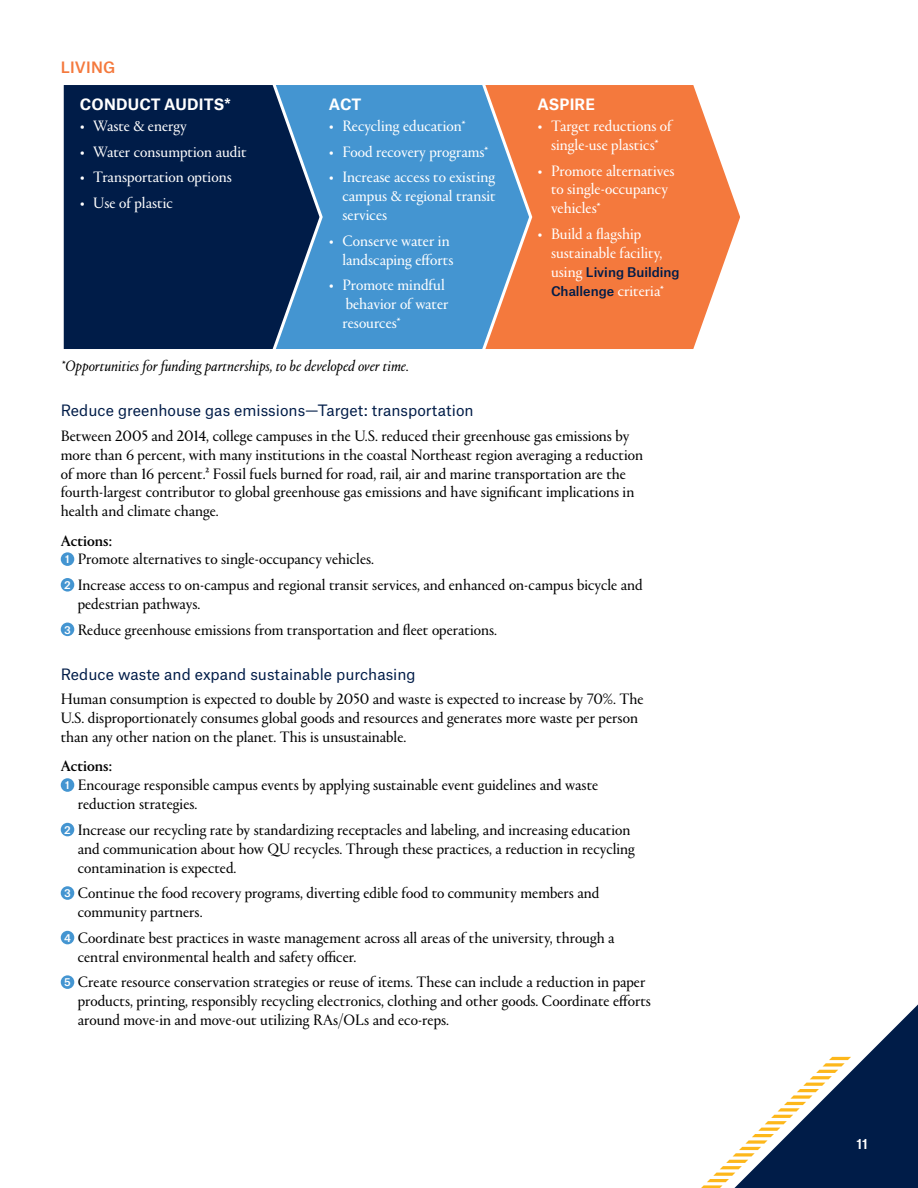
<style>
.page{position:relative;width:918px;height:1188px;background:#fff}
.page>*{position:absolute;margin:0;border:0;box-sizing:border-box;transform-origin:0 0}
.Bullet{font:15.75px/18.9px "Portrait Q";color:#000}
.Body{font:15.75px/18.9px "Portrait Q";color:#000}
.Bullet-2{font:15.75px/18.9px "Portrait Q";color:#fff}
.Body-2{font:italic 15.75px "Portrait Q";color:#000}
.Body-3{font:500 15.75px "Portrait Q";color:#000}
.Subhead_2{font:15px "Atlas Grotesk";color:#001c48}
.Subhead{font:700 15px "Atlas Grotesk";letter-spacing:.01em;color:#fff}
.Subhead-2{font:500 15px "Atlas Grotesk";letter-spacing:.01em;color:#f4793d}
.t1{font:500 13.5px "Atlas Grotesk";color:#fff}
.Bullet-3{font:500 12.75px/18.9px "Atlas Grotesk";color:#001c48}
.Subhead-3{font:500 10.5px "Atlas Grotesk";color:#fff}
.s1{font-family:"Portrait Q";font-weight:400;font-size:15.75px;color:#fff}
</style>
<div class="page">
<svg style="left:701px;top:1004px;width:217px;height:184px"></svg>
<svg style="left:534px;top:85px;width:206px;height:264px;background:#f58852"></svg>
<svg style="left:324px;top:85px;width:210px;height:264px;background:#5b93bf"></svg>
<svg style="left:63px;top:85px;width:261px;height:264px;background:#0b2b58"></svg>
<div style="left:61px;top:552px;width:13px;height:14px;background:#4495d1;border-radius:50%"></div>
<div style="left:61px;top:578px;width:13px;height:14px;background:#4495d1;border-radius:50%"></div>
<div style="left:61px;top:623px;width:13px;height:13px;background:#4495d1;border-radius:50%"></div>
<div style="left:61px;top:778px;width:13px;height:14px;background:#4495d1;border-radius:50%"></div>
<div style="left:61px;top:823px;width:13px;height:13px;background:#4495d1;border-radius:50%"></div>
<div style="left:61px;top:886px;width:13px;height:14px;background:#4495d1;border-radius:50%"></div>
<div style="left:61px;top:931px;width:13px;height:13px;background:#4495d1;border-radius:50%"></div>
<div style="left:61px;top:975px;width:13px;height:14px;background:#4495d1;border-radius:50%"></div>
<p class="Subhead-2" style="left:61px;top:55px;width:56px">LIVING</p>
<p class="Subhead" style="left:80px;top:92px;width:153px">CONDUCT AUDITS*</p>
<p class="Bullet-2" style="left:80px;top:116px;width:109px">• Waste &amp; energy</p>
<p class="Bullet-2" style="left:80px;top:142px;width:168px">• Water consumption audit</p>
<p class="Bullet-2" style="left:80px;top:167px;width:154px">• Transportation options</p>
<p class="Bullet-2" style="left:80px;top:193px;width:95px">• Use of plastic</p>
<p class="Subhead" style="left:329px;top:92px;width:34px">ACT</p>
<p class="Bullet-2" style="left:329px;top:116px;width:138px">• Recycling education*</p>
<p class="Bullet-2" style="left:329px;top:142px;width:161px">• Food recovery programs*</p>
<p class="Bullet-2" style="left:342px;top:167px;width:155px;text-align:justify;text-indent:-14px">• Increase access to existing campus &amp; regional transit services</p>
<p class="Bullet-2" style="left:329px;top:231px;width:126px;text-align:right">• Conserve water in landscaping efforts</p>
<p class="Bullet-2" style="left:342px;top:275px;width:108px;text-indent:-14px">• Promote mindful behavior of water resources*</p>
<p class="Subhead" style="left:538px;top:92px;width:59px">ASPIRE</p>
<p class="Bullet-2" style="left:538px;top:116px;width:136px;text-align:center">• Target reductions of single-use plastics*</p>
<p class="Bullet-2" style="left:551px;top:161px;width:125px;text-indent:-14px">• Promote alternatives to single-occupancy vehicles*</p>
<p class="Bullet-2" style="left:551px;top:224px;width:113px;text-indent:-14px">• Build a flagship sustainable facility,</p>
<p class="Bullet-3" style="left:551px;top:261px;width:130px"><span class="s1">using</span> Living Building<br>Challenge <span class="s1">criteria*</span></p>
<p class="Body-2" style="left:61px;top:355px;width:350px">*Opportunities for funding partnerships, to be developed over time.</p>
<p class="Subhead_2" style="left:61px;top:398px;width:414px">Reduce greenhouse gas emissions—Target: transportation</p>
<p class="Body" style="left:61px;top:426px;width:584px">Between 2005 and 2014, college campuses in the U.S. reduced their greenhouse gas emissions by more than 6 percent, with many institutions in the coastal Northeast region averaging a reduction of more than 16 percent.2 Fossil fuels burned for road, rail, air and marine transportation are the fourth-largest contributor to global greenhouse gas emissions and have significant implications in health and climate change.</p>
<p class="Body-3" style="left:61px;top:530px;width:53px">Actions:</p>
<p class="Subhead-3" style="left:65px;top:551px;width:6px">1</p>
<p class="Bullet" style="left:78px;top:549px;width:298px">Promote alternatives to single-occupancy vehicles.</p>
<p class="Subhead-3" style="left:64px;top:576px;width:8px">2</p>
<p class="Bullet" style="left:78px;top:575px;width:566px">Increase access to on-campus and regional transit services, and enhanced on-campus bicycle and pedestrian pathways.</p>
<p class="Subhead-3" style="left:64px;top:621px;width:8px">3</p>
<p class="Bullet" style="left:78px;top:620px;width:421px">Reduce greenhouse emissions from transportation and fleet operations.</p>
<p class="Subhead_2" style="left:61px;top:662px;width:357px">Reduce waste and expand sustainable purchasing</p>
<p class="Body" style="left:61px;top:690px;width:584px">Human consumption is expected to double by 2050 and waste is expected to increase by 70%. The<br>U.S. disproportionately consumes global goods and resources and generates more waste per person than any other nation on the planet. This is unsustainable.</p>
<p class="Body-3" style="left:61px;top:756px;width:53px">Actions:</p>
<p class="Subhead-3" style="left:65px;top:777px;width:6px">1</p>
<p class="Bullet" style="left:78px;top:775px;width:522px">Encourage responsible campus events by applying sustainable event guidelines and waste reduction strategies.</p>
<p class="Subhead-3" style="left:64px;top:821px;width:8px">2</p>
<p class="Bullet" style="left:78px;top:820px;width:559px">Increase our recycling rate by standardizing receptacles and labeling, and increasing education and communication about how QU recycles. Through these practices, a reduction in recycling contamination is expected.</p>
<p class="Subhead-3" style="left:64px;top:885px;width:8px">3</p>
<p class="Bullet" style="left:78px;top:883px;width:523px">Continue the food recovery programs, diverting edible food to community members and community partners.</p>
<p class="Subhead-3" style="left:64px;top:929px;width:8px">4</p>
<p class="Bullet" style="left:78px;top:928px;width:538px">Coordinate best practices in waste management across all areas of the university, through a central environmental health and safety officer.</p>
<p class="Subhead-3" style="left:64px;top:974px;width:8px">5</p>
<p class="Bullet" style="left:78px;top:972px;width:575px">Create resource conservation strategies or reuse of items. These can include a reduction in paper products, printing, responsibly recycling electronics, clothing and other goods. Coordinate efforts around move-in and move-out utilizing RAs/OLs and eco-reps.</p>
<p class="t1" style="left:856px;top:1133px;width:13px">11</p>
</div>
